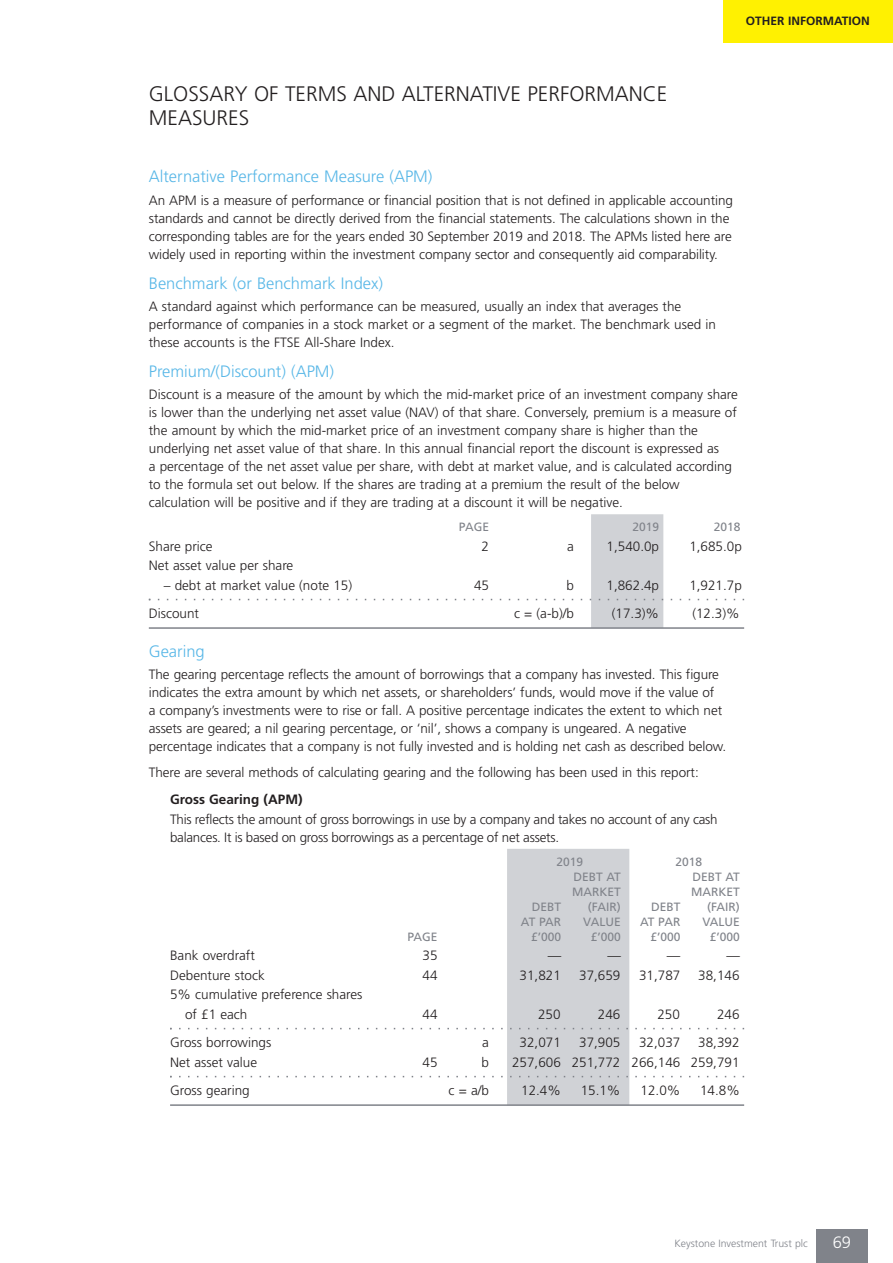
<style>
.page{position:relative;width:893px;height:1263px;background:#fff}
.page>*{position:absolute;margin:0;border:0;box-sizing:border-box;transform-origin:0 0}
.t1{font:300 21px/24px "Frutiger";color:#231f20}
.t2{font:300 16.5px "Frutiger";color:#58b7e7}
.t3{font:300 16.5px "Frutiger";color:#fff}
.t4{font:300 13.5px/18px "Frutiger";letter-spacing:-.005em;color:#231f20}
.t5{font:700 13.5px "Frutiger";color:#231f20}
.t6{font:12px "Frutiger";color:#80838a}
.t7{font:700 12px "Frutiger";color:#231f20}
.t8{font:300 10.5px "Frutiger";color:#80838a}
</style>
<div class="page">
<div style="left:816px;top:1229px;width:51px;height:34px;background:#80838a"></div>
<div style="left:723px;top:0;width:170px;height:43px;background:#fff101"></div>
<div style="left:591px;top:514px;width:72px;height:114px;background:#d0d2d6"></div>
<svg style="left:150px;top:599px;width:594px;height:1px"></svg>
<hr style="left:149px;top:627px;width:595px;height:2px;background:#80838a">
<div style="left:507px;top:849px;width:122px;height:256px;background:#d0d2d6"></div>
<svg style="left:171px;top:1028px;width:573px;height:1px"></svg>
<svg style="left:171px;top:1076px;width:573px;height:1px"></svg>
<hr style="left:170px;top:1104px;width:574px;height:2px;background:#80838a">
<h1 class="t1" style="left:149px;top:83px;width:520px">GLOSSARY OF TERMS AND ALTERNATIVE PERFORMANCE<br>MEASURES</h1>
<p class="t7" style="left:746px;top:16px;width:126px">OTHER INFORMATION</p>
<p class="t2" style="left:149px;top:170px;width:285px">Alternative Performance Measure (APM)</p>
<p class="t4" style="left:149px;top:192px;width:586px">An APM is a measure of performance or financial position that is not defined in applicable accounting standards and cannot be directly derived from the financial statements. The calculations shown in the corresponding tables are for the years ended 30 September 2019 and 2018. The APMs listed here are widely used in reporting within the investment company sector and consequently aid comparability.</p>
<p class="t2" style="left:149px;top:276px;width:236px">Benchmark (or Benchmark Index)</p>
<p class="t4" style="left:149px;top:298px;width:569px">A standard against which performance can be measured, usually an index that averages the performance of companies in a stock market or a segment of the market. The benchmark used in these accounts is the FTSE All-Share Index.</p>
<p class="t2" style="left:149px;top:365px;width:187px">Premium/(Discount) (APM)</p>
<p class="t4" style="left:149px;top:387px;width:591px">Discount is a measure of the amount by which the mid-market price of an investment company share is lower than the underlying net asset value (NAV) of that share. Conversely, premium is a measure of the amount by which the mid-market price of an investment company share is higher than the underlying net asset value of that share. In this annual financial report the discount is expressed as<br>a percentage of the net asset value per share, with debt at market value, and is calculated according to the formula set out below. If the shares are trading at a premium the result of the below calculation will be positive and if they are trading at a discount it will be negative.</p>
<p class="t6" style="left:459px;top:522px;width:32px">PAGE</p>
<p class="t6" style="left:632px;top:522px;width:28px">2019</p>
<p class="t6" style="left:714px;top:522px;width:28px">2018</p>
<p class="t4" style="left:149px;top:538px;width:65px">Share price</p>
<p class="t4" style="left:481px;top:538px;width:9px">2</p>
<p class="t4" style="left:567px;top:538px;width:8px">a</p>
<p class="t4" style="left:607px;top:538px;width:54px">1,540.0p</p>
<p class="t4" style="left:689px;top:538px;width:54px">1,685.0p</p>
<p class="t4" style="left:149px;top:558px;width:146px">Net asset value per share</p>
<p class="t4" style="left:164px;top:577px;width:190px">– debt at market value (note 15)</p>
<p class="t4" style="left:474px;top:577px;width:17px">45</p>
<p class="t4" style="left:567px;top:577px;width:9px">b</p>
<p class="t4" style="left:607px;top:577px;width:54px">1,862.4p</p>
<p class="t4" style="left:689px;top:577px;width:54px">1,921.7p</p>
<p class="t4" style="left:149px;top:606px;width:52px">Discount</p>
<p class="t4" style="left:514px;top:606px;width:61px">c = (a-b)/b</p>
<p class="t4" style="left:612px;top:606px;width:49px">(17.3)%</p>
<p class="t4" style="left:692px;top:606px;width:49px">(12.3)%</p>
<p class="t2" style="left:149px;top:644px;width:57px">Gearing</p>
<p class="t4" style="left:149px;top:666px;width:579px">The gearing percentage reflects the amount of borrowings that a company has invested. This figure indicates the extra amount by which net assets, or shareholders’ funds, would move if the value of<br>a company’s investments were to rise or fall. A positive percentage indicates the extent to which net assets are geared; a nil gearing percentage, or ‘nil’, shows a company is ungeared. A negative percentage indicates that a company is not fully invested and is holding net cash as described below.</p>
<p class="t4" style="left:149px;top:764px;width:551px">There are several methods of calculating gearing and the following has been used in this report:</p>
<p class="t5" style="left:170px;top:793px;width:134px">Gross Gearing (APM)</p>
<p class="t4" style="left:170px;top:811px;width:549px">This reflects the amount of gross borrowings in use by a company and takes no account of any cash balances. It is based on gross borrowings as a percentage of net assets.</p>
<p class="t6" style="left:556px;top:857px;width:28px">2019</p>
<p class="t6" style="left:675px;top:857px;width:28px">2018</p>
<p class="t6" style="left:573px;top:872px;width:49px">DEBT AT</p>
<p class="t6" style="left:692px;top:872px;width:49px">DEBT AT</p>
<p class="t6" style="left:572px;top:887px;width:50px">MARKET</p>
<p class="t6" style="left:691px;top:887px;width:50px">MARKET</p>
<p class="t6" style="left:532px;top:902px;width:31px">DEBT</p>
<p class="t6" style="left:588px;top:902px;width:34px">(FAIR)</p>
<p class="t6" style="left:651px;top:902px;width:31px">DEBT</p>
<p class="t6" style="left:707px;top:902px;width:34px">(FAIR)</p>
<p class="t6" style="left:521px;top:917px;width:42px">AT PAR</p>
<p class="t6" style="left:583px;top:917px;width:39px">VALUE</p>
<p class="t6" style="left:640px;top:917px;width:42px">AT PAR</p>
<p class="t6" style="left:702px;top:917px;width:39px">VALUE</p>
<p class="t6" style="left:407px;top:932px;width:32px">PAGE</p>
<p class="t6" style="left:531px;top:932px;width:32px">£’000</p>
<p class="t6" style="left:591px;top:932px;width:32px">£’000</p>
<p class="t6" style="left:650px;top:932px;width:32px">£’000</p>
<p class="t6" style="left:710px;top:932px;width:32px">£’000</p>
<p class="t4" style="left:170px;top:948px;width:86px">Bank overdraft</p>
<p class="t4" style="left:423px;top:948px;width:17px">35</p>
<p class="t4" style="left:548px;top:948px;width:15px">—</p>
<p class="t4" style="left:607px;top:948px;width:15px">—</p>
<p class="t4" style="left:667px;top:948px;width:15px">—</p>
<p class="t4" style="left:726px;top:948px;width:15px">—</p>
<p class="t4" style="left:170px;top:967px;width:96px">Debenture stock</p>
<p class="t4" style="left:423px;top:967px;width:17px">44</p>
<p class="t4" style="left:520px;top:967px;width:43px">31,821</p>
<p class="t4" style="left:579px;top:967px;width:43px">37,659</p>
<p class="t4" style="left:639px;top:967px;width:43px">31,787</p>
<p class="t4" style="left:698px;top:967px;width:43px">38,146</p>
<p class="t4" style="left:185px;top:986px;width:179px;line-height:19.5px;text-indent:-15px">5% cumulative preference shares of £1 each</p>
<p class="t4" style="left:423px;top:1006px;width:17px">44</p>
<p class="t4" style="left:538px;top:1006px;width:24px">250</p>
<p class="t4" style="left:598px;top:1006px;width:24px">246</p>
<p class="t4" style="left:657px;top:1006px;width:24px">250</p>
<p class="t4" style="left:717px;top:1006px;width:24px">246</p>
<p class="t4" style="left:170px;top:1035px;width:103px">Gross borrowings</p>
<p class="t4" style="left:482px;top:1035px;width:8px">a</p>
<p class="t4" style="left:520px;top:1035px;width:43px">32,071</p>
<p class="t4" style="left:579px;top:1035px;width:43px">37,905</p>
<p class="t4" style="left:639px;top:1035px;width:43px">32,037</p>
<p class="t4" style="left:698px;top:1035px;width:43px">38,392</p>
<p class="t4" style="left:170px;top:1054px;width:89px">Net asset value</p>
<p class="t4" style="left:423px;top:1054px;width:17px">45</p>
<p class="t4" style="left:481px;top:1054px;width:9px">b</p>
<p class="t4" style="left:512px;top:1054px;width:229px">257,606 251,772 266,146 259,791</p>
<p class="t4" style="left:170px;top:1083px;width:81px">Gross gearing</p>
<p class="t4" style="left:449px;top:1083px;width:42px">c = a/b</p>
<p class="t4" style="left:521px;top:1083px;width:41px">12.4%</p>
<p class="t4" style="left:581px;top:1083px;width:41px">15.1%</p>
<p class="t4" style="left:641px;top:1083px;width:41px">12.0%</p>
<p class="t4" style="left:700px;top:1083px;width:41px">14.8%</p>
<p class="t8" style="left:674px;top:1239px;width:135px">Keystone Investment Trust plc</p>
<p class="t3" style="left:833px;top:1236px;width:20px">69</p>
</div>
